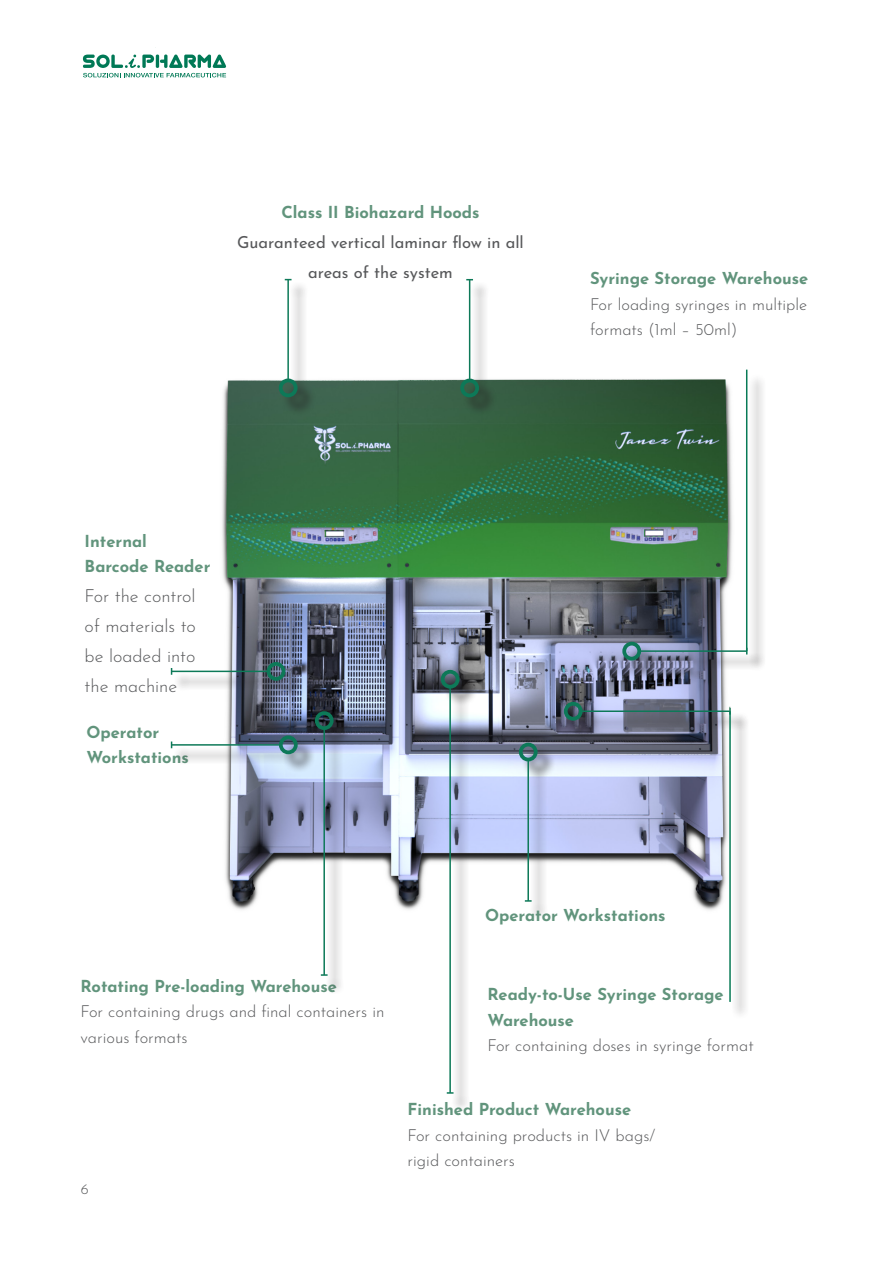
<style>
.page{position:relative;width:893px;height:1263px;background:#fff}
.page>*{position:absolute;margin:0;border:0;box-sizing:border-box;transform-origin:0 0}
.note_foto_centrale{font:300 18px/30px "Josefin Sans";color:#57585a;text-align:justify}
.note_foto_centrale-2{font:700 16.5px/25.5px "Josefin Sans";color:#61947c}
.note_foto_centrale-3{font:300 16.5px/25.5px "Josefin Sans";color:#57585a}
.note_foto_centrale-4{font:16.5px/30px "Josefin Sans";color:#57585a;text-align:center}
.t1{font:300 15px "Josefin Sans";color:#57585a}
</style>
<div class="page">
<svg style="left:83px;top:55px;width:143px;height:22px"></svg>
<img style="left:170px;top:369px;width:578px;height:541px">
<div style="left:282px;top:282px;width:34px;height:134px;background:#231f20;opacity:.75"></div>
<hr style="left:287px;top:280px;width:2px;height:100px;background:#0d7958">
<div style="left:279px;top:378px;width:19px;height:19px;border:4px solid #0d7958;border-radius:50%"></div>
<div style="left:463px;top:282px;width:34px;height:134px;background:#231f20;opacity:.75"></div>
<hr style="left:469px;top:280px;width:1px;height:100px;background:#0d7958">
<div style="left:460px;top:379px;width:19px;height:18px;border:4px solid #0d7958;border-radius:50%"></div>
<div style="left:174px;top:665px;width:130px;height:34px;background:#231f20;opacity:.75"></div>
<hr style="left:172px;top:671px;width:97px;height:1px;background:#0d7958">
<div style="left:267px;top:662px;width:18px;height:19px;border:4px solid #0d7958;border-radius:50%"></div>
<div style="left:318px;top:714px;width:34px;height:280px;background:#231f20;opacity:.75"></div>
<hr style="left:323px;top:728px;width:2px;height:247px;background:#0d7958">
<div style="left:315px;top:711px;width:19px;height:19px;border:4px solid #0d7958;border-radius:50%"></div>
<svg style="left:321px;top:974px;width:7px;height:2px"></svg>
<div style="left:522px;top:745px;width:34px;height:175px;background:#231f20;opacity:.75"></div>
<hr style="left:527px;top:759px;width:2px;height:142px;background:#0d7958">
<div style="left:519px;top:743px;width:19px;height:18px;border:4px solid #0d7958;border-radius:50%"></div>
<svg style="left:525px;top:900px;width:7px;height:2px"></svg>
<div style="left:174px;top:738px;width:142px;height:34px;background:#231f20;opacity:.75"></div>
<hr style="left:172px;top:744px;width:109px;height:2px;background:#0d7958">
<div style="left:279px;top:735px;width:19px;height:19px;border:4px solid #0d7958;border-radius:50%"></div>
<div style="left:625px;top:644px;width:141px;height:34px;background:#231f20;opacity:.75"></div>
<hr style="left:639px;top:650px;width:108px;height:2px;background:#0d7958">
<div style="left:622px;top:642px;width:19px;height:18px;border:4px solid #0d7958;border-radius:50%"></div>
<div style="left:567px;top:705px;width:182px;height:34px;background:#231f20;opacity:.75"></div>
<hr style="left:581px;top:710px;width:149px;height:2px;background:#0d7958">
<div style="left:564px;top:702px;width:19px;height:19px;border:4px solid #0d7958;border-radius:50%"></div>
<div style="left:444px;top:673px;width:34px;height:439px;background:#231f20;opacity:.75"></div>
<hr style="left:449px;top:687px;width:2px;height:406px;background:#0d7958">
<div style="left:441px;top:670px;width:18px;height:19px;border:4px solid #0d7958;border-radius:50%"></div>
<div style="left:748px;top:373px;width:18px;height:296px;background:#f0f0f0"></div>
<hr style="left:746px;top:370px;width:1px;height:281px;background:#087a56">
<div style="left:731px;top:714px;width:18px;height:306px;background:#f0f0f0"></div>
<hr style="left:729px;top:711px;width:2px;height:291px;background:#087a56">
<svg style="left:729px;top:707px;width:2px;height:8px"></svg>
<p class="note_foto_centrale-2" style="left:281px;top:197px;width:200px">Class II Biohazard Hoods</p>
<p class="note_foto_centrale-4" style="left:237px;top:225px;width:288px">Guaranteed vertical laminar flow in all areas of the system</p>
<p class="note_foto_centrale-2" style="left:590px;top:263px;width:220px">Syringe Storage Warehouse</p>
<p class="note_foto_centrale-3" style="left:590px;top:290px;width:219px">For loading syringes in multiple formats (1ml – 50ml)</p>
<p class="note_foto_centrale-2" style="left:85px;top:526px;width:127px">Internal<br>Barcode Reader</p>
<p class="note_foto_centrale" style="left:85px;top:579px;width:113px">For the control of materials to be loaded into the machine</p>
<p class="note_foto_centrale-2" style="left:86px;top:716px;width:104px">Operator<br>Workstations</p>
<p class="note_foto_centrale-2" style="left:485px;top:899px;width:182px">Operator Workstations</p>
<p class="note_foto_centrale-2" style="left:81px;top:971px;width:258px">Rotating Pre-loading Warehouse</p>
<p class="note_foto_centrale-3" style="left:81px;top:997px;width:305px">For containing drugs and final containers in various formats</p>
<p class="t1" style="left:81px;top:1177px;width:9px">6</p>
<p class="note_foto_centrale-2" style="left:488px;top:979px;width:238px">Ready-to-Use Syringe Storage<br>Warehouse</p>
<p class="note_foto_centrale-3" style="left:488px;top:1031px;width:268px">For containing doses in syringe format</p>
<p class="note_foto_centrale-2" style="left:408px;top:1094px;width:225px">Finished Product Warehouse</p>
<p class="note_foto_centrale-3" style="left:408px;top:1120px;width:249px">For containing products in IV bags/ rigid containers</p>
</div>
